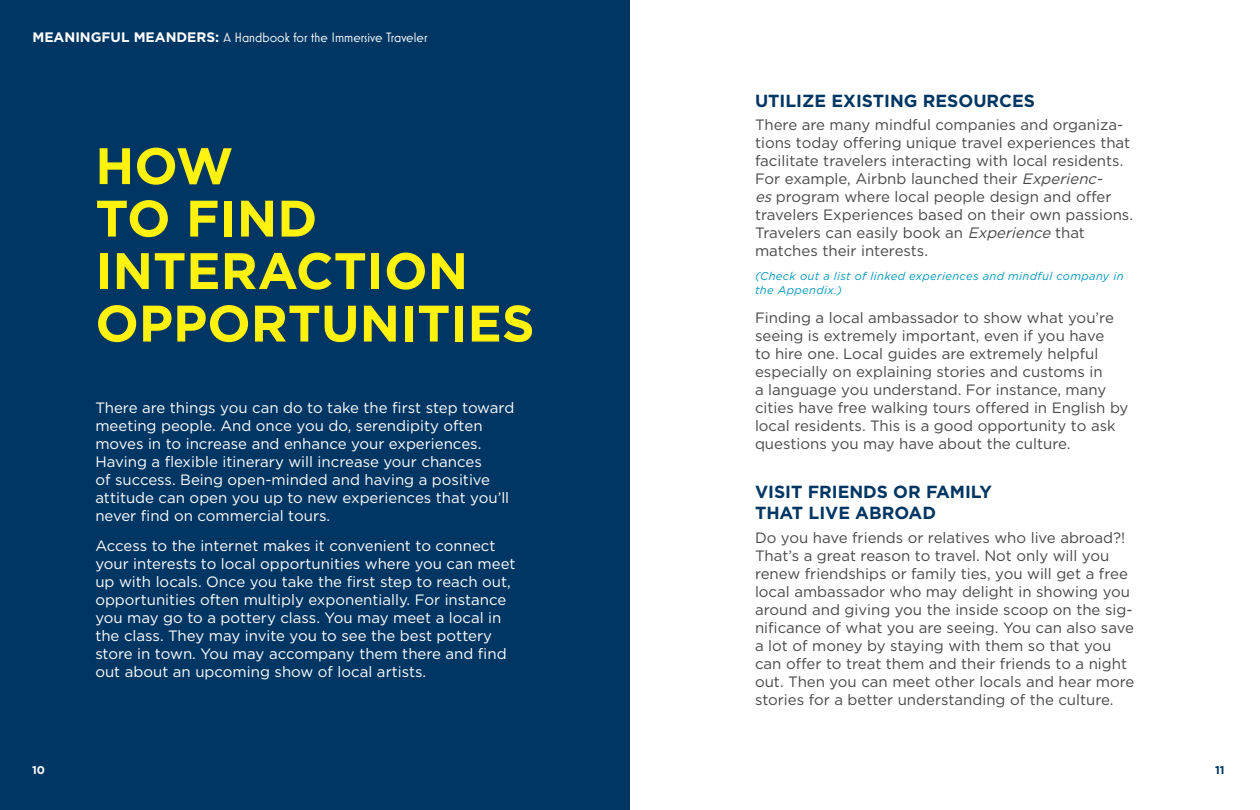
<style>
.page{position:relative;width:1260px;height:810px;background:#fff}
.page>*{position:absolute;margin:0;border:0;box-sizing:border-box;transform-origin:0 0}
.t1{font:700 51.25px/52.5px "Gotham";color:#fff20f}
.t2{font:700 17.5px/21px "Gotham";color:#003663}
.t3{font:15px/18px "Gotham";color:#48484a}
.t4{font:15px/18px "Gotham";color:#fff}
.t5{font:13.75px "Mostra Nuova";color:#fff}
.t6{font:italic 11.25px/13.5px "Gotham";letter-spacing:.03em;color:#0099bc}
.t7{font:700 11.25px "Gotham";color:#fff}
.t8{font:700 11.25px "Gotham";color:#003663}
.s1{font-family:"Gotham";font-weight:700}
.s2{font-style:italic}
</style>
<div class="page">
<div style="left:0;top:0;width:630px;height:810px;background:#003663"></div>
<p class="t5" style="left:32px;top:29px;width:396px"><span class="s1">MEANINGFUL MEANDERS:</span> A Handbook for the Immersive Traveler</p>
<h1 class="t1" style="left:95px;top:139px;width:441px">HOW<br>TO FIND<br>INTERACTION<br>OPPORTUNITIES</h1>
<p class="t4" style="left:95px;top:399px;width:421px">There are things you can do to take the first step toward meeting people. And once you do, serendipity often moves in to increase and enhance your experiences.<br>Having a flexible itinerary will increase your chances<br>of success. Being open-minded and having a positive attitude can open you up to new experiences that you’ll never find on commercial tours.</p>
<p class="t4" style="left:95px;top:536px;width:422px">Access to the internet makes it convenient to connect your interests to local opportunities where you can meet up with locals. Once you take the first step to reach out, opportunities often multiply exponentially. For instance you may go to a pottery class. You may meet a local in the class. They may invite you to see the best pottery store in town. You may accompany them there and find out about an upcoming show of local artists.</p>
<p class="t2" style="left:755px;top:90px;width:282px">UTILIZE EXISTING RESOURCES</p>
<p class="t3" style="left:755px;top:116px;width:380px">There are many mindful companies and organiza&shy;tions today offering unique travel experiences that facilitate travelers interacting with local residents.<br>For example, Airbnb launched their <span class="s2">Experienc&shy;es</span>program where local people design and offer travelers Experiences based on their own passions.<br>Travelers can easily book an <span class="s2">Experience</span> that matches their interests.</p>
<p class="t6" style="left:755px;top:269px;width:370px">(Check out a list of linked experiences and mindful company in the Appendix.)</p>
<p class="t3" style="left:755px;top:308px;width:375px">Finding a local ambassador to show what you’re seeing is extremely important, even if you have<br>to hire one. Local guides are extremely helpful especially on explaining stories and customs in<br>a language you understand. For instance, many cities have free walking tours offered in English by local residents. This is a good opportunity to ask questions you may have about the culture.</p>
<p class="t2" style="left:755px;top:482px;width:239px">VISIT FRIENDS OR FAMILY<br>THAT LIVE ABROAD</p>
<p class="t3" style="left:755px;top:528px;width:381px">Do you have friends or relatives who live abroad?!<br>That’s a great reason to travel. Not only will you renew friendships or family ties, you will get a free local ambassador who may delight in showing you around and giving you the inside scoop on the sig&shy;nificance of what you are seeing. You can also save a lot of money by staying with them so that you can offer to treat them and their friends to a night out. Then you can meet other locals and hear more stories for a better understanding of the culture.</p>
<p class="t7" style="left:32px;top:763px;width:14px">10</p>
<p class="t8" style="left:1215px;top:763px;width:11px">11</p>
</div>
